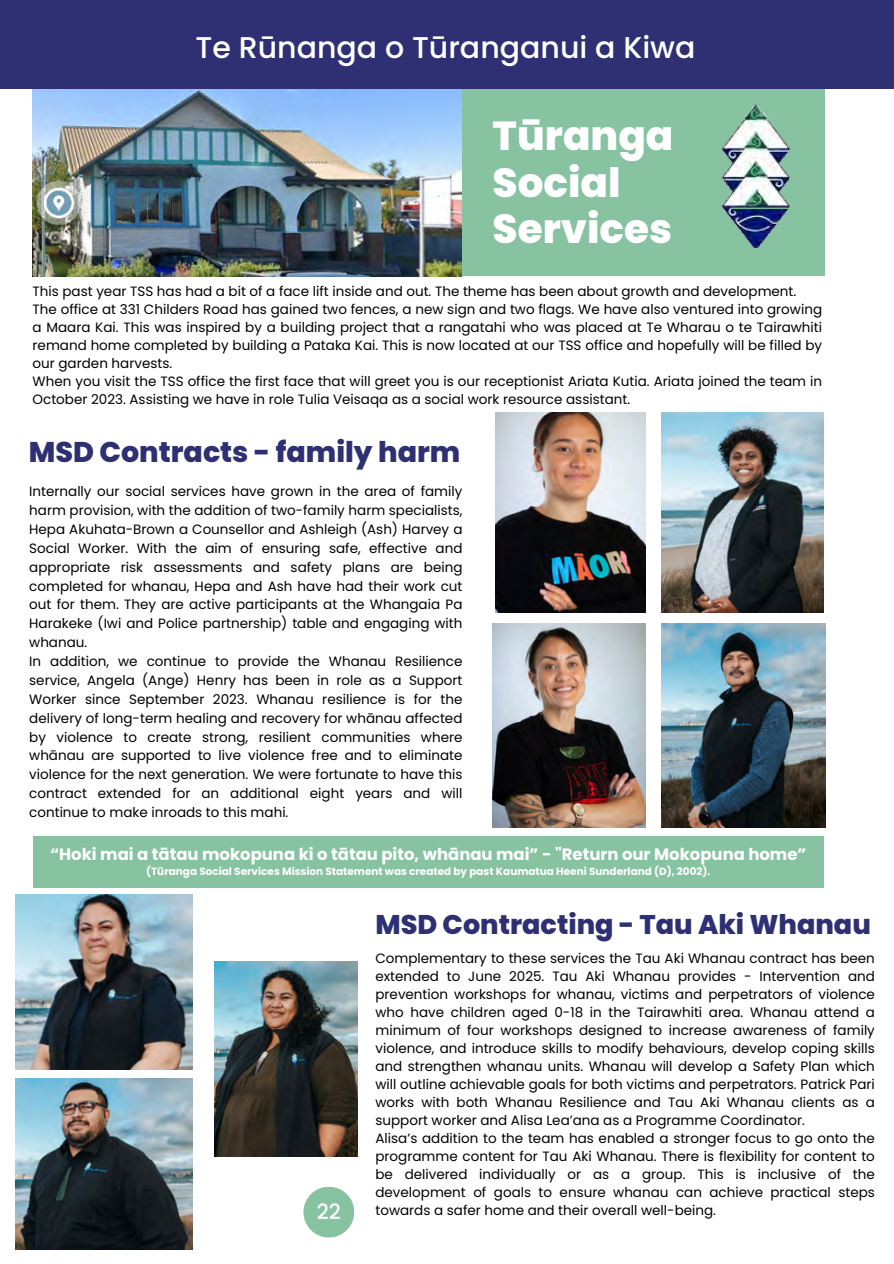
<style>
.page{position:relative;width:894px;height:1264px;background:#fff}
.page>*{position:absolute;margin:0;border:0;box-sizing:border-box;transform-origin:0 0}
.t1{font:800 40.5px/46.7px "Poppins";color:#fff}
.t2{font:500 30px "Poppins";color:#fff}
.t3{font:800 28.5px "Poppins";color:#2f3073}
.t4{font:800 27px "Poppins";color:#2f3073}
.t5{font:500 21px "Poppins";color:#fff}
.t6{font:700 16.5px "Poppins";color:#fff}
.t7{font:13.5px/18px "Poppins";color:#000}
.t8{font:700 10.5px "Poppins";color:#fff}
</style>
<div class="page">
<div style="left:392px;top:89px;width:432px;height:187px;background:#87c2a1"></div>
<div style="left:0;top:0;width:893px;height:89px;background:#2f3073"></div>
<img style="left:33px;top:89px;width:428px;height:187px">
<img style="left:721px;top:104px;width:70px;height:144px">
<img style="left:661px;top:624px;width:164px;height:203px">
<img style="left:495px;top:413px;width:150px;height:199px">
<img style="left:661px;top:413px;width:162px;height:199px">
<img style="left:16px;top:1078px;width:176px;height:171px">
<img style="left:214px;top:961px;width:143px;height:195px">
<div style="left:33px;top:836px;width:790px;height:52px;background:#87c2a1"></div>
<div style="left:303px;top:1186px;width:51px;height:51px;background:#87c2a1;border-radius:50%"></div>
<img style="left:16px;top:894px;width:176px;height:175px">
<img style="left:492px;top:624px;width:153px;height:203px">
<p class="t2" style="left:195px;top:26px;width:501px">Te Rūnanga o Tūranganui a Kiwa</p>
<p class="t1" style="left:492px;top:113px;width:182px">Tūranga<br>Social<br>Services</p>
<p class="t7" style="left:33px;top:282px;width:790px">This past year TSS has had a bit of a face lift inside and out. The theme has been about growth and development.<br>The office at 331 Childers Road has gained two fences, a new sign and two flags. We have also ventured into growing a Maara Kai. This was inspired by a building project that a rangatahi who was placed at Te Wharau o te Tairawhiti remand home completed by building a Pataka Kai. This is now located at our TSS office and hopefully will be filled by our garden harvests.<br>When you visit the TSS office the first face that will greet you is our receptionist Ariata Kutia. Ariata joined the team in October 2023. Assisting we have in role Tulia Veisaqa as a social work resource assistant.</p>
<p class="t3" style="left:29px;top:432px;width:433px">MSD Contracts - family harm</p>
<h2 class="t7" style="left:29px;top:482px;width:434px;line-height:18.9px">Internally our social services have grown in the area of family harm provision, with the addition of two-family harm specialists, Hepa Akuhata-Brown a Counsellor and Ashleigh (Ash) Harvey a Social Worker. With the aim of ensuring safe, effective and appropriate risk assessments and safety plans are being completed for whanau, Hepa and Ash have had their work cut out for them. They are active participants at the Whangaia Pa Harakeke (Iwi and Police partnership) table and engaging with whanau.<br>In addition, we continue to provide the Whanau Resilience service, Angela (Ange) Henry has been in role as a Support Worker since September 2023. Whanau resilience is for the delivery of long-term healing and recovery for whānau affected by violence to create strong, resilient communities where whānau are supported to live violence free and to eliminate violence for the next generation. We were fortunate to have this contract extended for an additional eight years and will continue to make inroads to this mahi.</h2>
<p class="t6" style="left:50px;top:842px;width:757px">“Hoki mai a tātau mokopuna ki o tātau pito, whānau mai” - "Return our Mokopuna home”</p>
<p class="t8" style="left:146px;top:864px;width:565px">(Tūranga Social Services Mission Statement was created by past Kaumatua Heeni Sunderland (D), 2002).</p>
<h3 class="t5" style="left:316px;top:1196px;width:26px">22</h3>
<h2 class="t4" style="left:375px;top:905px;width:497px">MSD Contracting - Tau Aki Whanau</h2>
<p class="t7" style="left:375px;top:949px;width:501px">Complementary to these services the Tau Aki Whanau contract has been extended to June 2025. Tau Aki Whanau provides - Intervention and prevention workshops for whanau, victims and perpetrators of violence who have children aged 0-18 in the Tairawhiti area. Whanau attend a minimum of four workshops designed to increase awareness of family violence, and introduce skills to modify behaviours, develop coping skills and strengthen whanau units. Whanau will develop a Safety Plan which will outline achievable goals for both victims and perpetrators. Patrick Pari works with both Whanau Resilience and Tau Aki Whanau clients as a support worker and Alisa Lea’ana as a Programme Coordinator.<br>Alisa’s addition to the team has enabled a stronger focus to go onto the programme content for Tau Aki Whanau. There is flexibility for content to be delivered individually or as a group. This is inclusive of the development of goals to ensure whanau can achieve practical steps towards a safer home and their overall well-being.</p>
</div>
